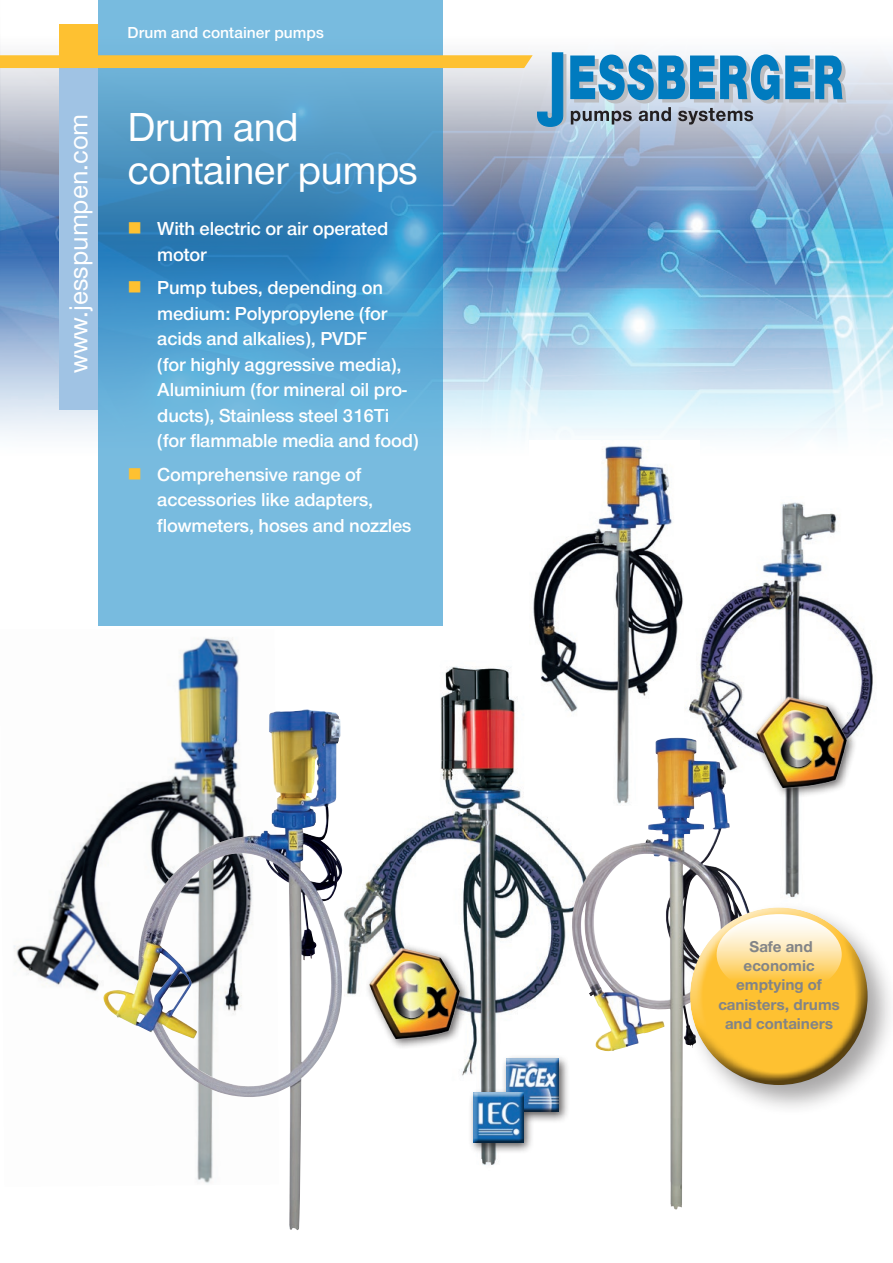
<style>
.page{position:relative;width:893px;height:1263px;background:#fff}
.page>*{position:absolute;margin:0;border:0;box-sizing:border-box;transform-origin:0 0}
.t1{font:500 42px/43.5px "Nimbus Sans Novus T";letter-spacing:-.02em;color:#fff}
.t2{font:500 27px "Nimbus Sans Novus T";color:#fff}
.t3{font:600 19.5px/25.5px "Nimbus Sans Novus T";letter-spacing:-.01em;color:#fff}
.t4{font:600 16.5px "Nimbus Sans Novus T";color:#fff}
.t5{font:700 16.2px/19.5px "Nimbus Sans Novus T";color:#828487;text-align:center}
.s1{color:#fec131}
</style>
<div class="page">
<svg style="left:0;top:0;width:893px;height:239px"></svg>
<svg style="left:0;top:239px;width:893px;height:290px"></svg>
<div style="left:60px;top:24px;width:38px;height:34px;background:#fec131"></div>
<svg style="left:98px;top:0;width:344px;height:625px;background:#5ea7d3"></svg>
<div style="left:60px;top:68px;width:38px;height:342px;background:#a0c3e4"></div>
<div style="left:329px;top:657px;width:273px;height:526px;background:#fff;opacity:.75"></div>
<img style="left:332px;top:661px;width:267px;height:518px">
<div style="left:468px;top:1053px;width:102px;height:100px;background:#231f20;opacity:.75"></div>
<div style="left:506px;top:1059px;width:54px;height:53px;background:#231f20;opacity:.75"></div>
<div style="left:473px;top:1092px;width:51px;height:51px;background:#231f20;opacity:.75"></div>
<img style="left:14px;top:637px;width:225px;height:355px">
<img style="left:530px;top:440px;width:169px;height:366px">
<img style="left:684px;top:496px;width:209px;height:405px">
<img style="left:103px;top:709px;width:202px;height:521px">
<img style="left:555px;top:740px;width:113px;height:312px">
<div style="left:683px;top:901px;width:210px;height:214px;background:#231f20;opacity:.39"></div>
<div style="left:690px;top:903px;width:174px;height:142px;background:#fff;opacity:.75"></div>
<div style="left:691px;top:935px;width:179px;height:151px;background:#231f20;opacity:.75"></div>
<svg style="left:717px;top:914px;width:125px;height:81px;background:#fee09b"></svg>
<svg style="left:0;top:52px;width:847px;height:75px;background:#8fb4bf"></svg>
<div style="left:365px;top:943px;width:106px;height:106px;background:#231f20;opacity:.72"></div>
<img style="left:363px;top:940px;width:103px;height:113px">
<img style="left:388px;top:960px;width:45px;height:59px">
<div style="left:751px;top:692px;width:106px;height:106px;background:#231f20;opacity:.72"></div>
<img style="left:749px;top:689px;width:103px;height:113px">
<img style="left:774px;top:709px;width:45px;height:59px">
<svg style="left:142px;top:235px;width:19px;height:1px"></svg>
<svg style="left:142px;top:294px;width:19px;height:1px"></svg>
<svg style="left:142px;top:481px;width:19px;height:1px"></svg>
<h2 class="t2" style="left:63px;top:373px;width:261px;rotate:-90deg">www.jesspumpen.com</h2>
<p class="t4" style="left:128px;top:23px;width:198px">Drum and container pumps</p>
<h1 class="t1" style="left:128px;top:104px;width:292px">Drum and container pumps</h1>
<p class="t3" style="left:157px;top:216px;width:232px;text-indent:-30px"><span class="s1">■</span> With electric or air operated motor</p>
<p class="t3" style="left:157px;top:275px;width:263px;text-indent:-30px"><span class="s1">■</span> Pump tubes, depending on medium: Polypropylene (for acids and alkalies), PVDF<br>(for highly aggressive media),<br>Aluminium (for mineral oil pro&shy;ducts), Stainless steel 316Ti (for flammable media and food)</p>
<p class="t3" style="left:157px;top:461px;width:256px;text-indent:-30px"><span class="s1">■</span> Comprehensive range of accessories like adapters, flowmeters, hoses and nozzles</p>
<p class="t5" style="left:718px;top:936px;width:123px">Safe and economic emptying of canisters, drums and containers</p>
</div>
